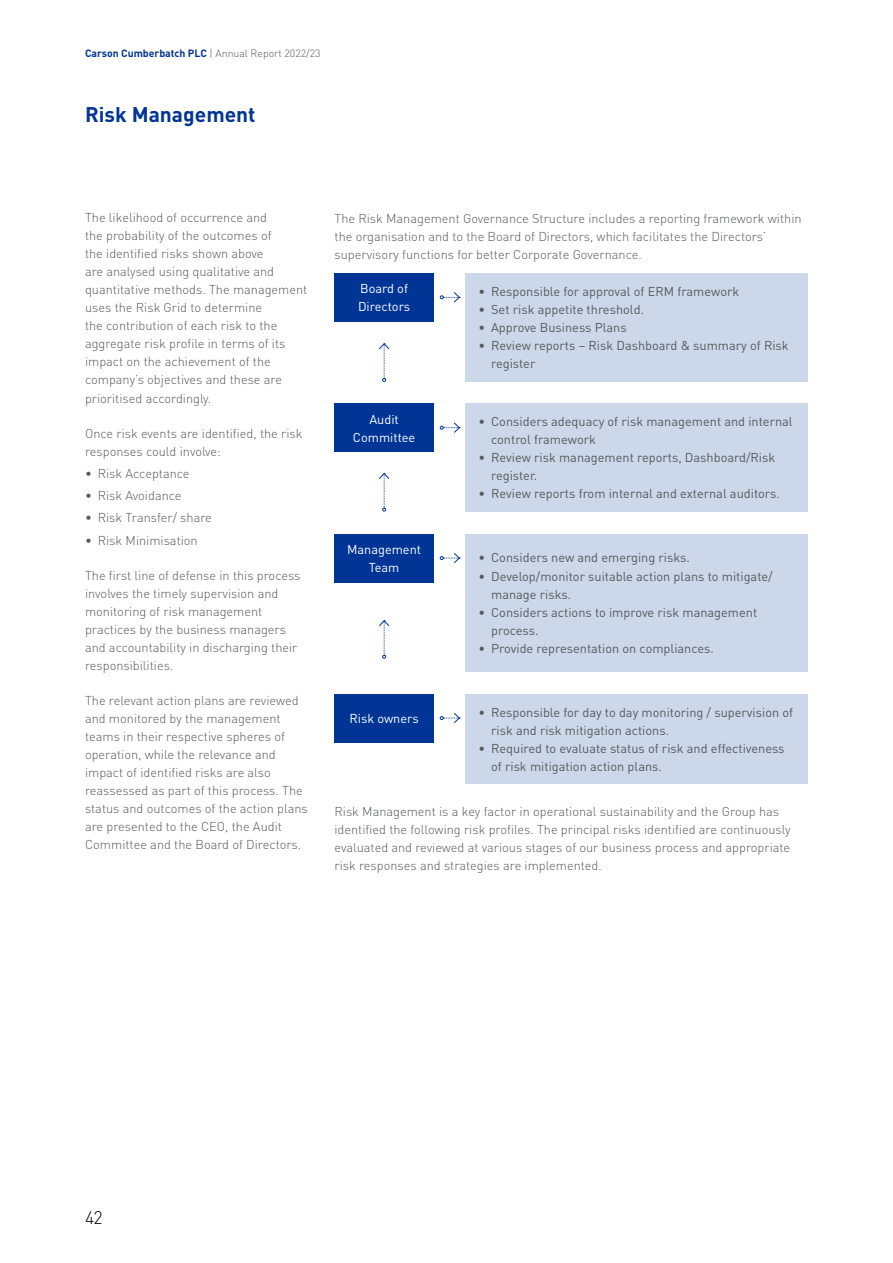
<style>
.page{position:relative;width:893px;height:1263px;background:#fff}
.page>*{position:absolute;margin:0;border:0;box-sizing:border-box;transform-origin:0 0}
.t1{font:700 21px "DIN Pro";color:#003595}
.t2{font:300 18px "DIN Pro";color:#000}
.t3{font:300 12.75px/18px "DIN Pro";color:#58595b}
.t4{font:12.75px/18px "DIN Pro";color:#58595b}
.t5{font:12.75px/18px "DIN Pro";color:#fff;text-align:center}
.t6{font:700 10.5px "DIN Pro";color:#003595}
.s1{font-weight:300;color:#58595b}
</style>
<div class="page">
<div style="left:334px;top:273px;width:100px;height:49px;background:#003595"></div>
<div style="left:466px;top:273px;width:342px;height:108px;background:#ccd7ea"></div>
<div style="left:466px;top:403px;width:342px;height:108px;background:#ccd7ea"></div>
<div style="left:466px;top:534px;width:342px;height:137px;background:#ccd7ea"></div>
<div style="left:466px;top:694px;width:342px;height:90px;background:#ccd7ea"></div>
<div style="left:334px;top:403px;width:100px;height:49px;background:#003595"></div>
<div style="left:334px;top:534px;width:100px;height:48px;background:#003595"></div>
<div style="left:334px;top:694px;width:100px;height:48px;background:#003595"></div>
<svg style="left:379px;top:343px;width:11px;height:39px"></svg>
<svg style="left:440px;top:292px;width:20px;height:11px"></svg>
<svg style="left:440px;top:422px;width:20px;height:11px"></svg>
<svg style="left:440px;top:553px;width:20px;height:11px"></svg>
<svg style="left:440px;top:713px;width:20px;height:11px"></svg>
<svg style="left:379px;top:472px;width:11px;height:39px"></svg>
<svg style="left:379px;top:620px;width:11px;height:39px"></svg>
<p class="t6" style="left:85px;top:46px;width:237px">Carson Cumberbatch PLC <span class="s1">| Annual Report 2022/23</span></p>
<h1 class="t1" style="left:85px;top:100px;width:172px">Risk Management</h1>
<p class="t3" style="left:85px;top:208px;width:224px">The likelihood of occurrence and<br>the probability of the outcomes of<br>the identified risks shown above<br>are analysed using qualitative and quantitative methods. The management uses the Risk Grid to determine<br>the contribution of each risk to the aggregate risk profile in terms of its impact on the achievement of the company’s objectives and these are prioritised accordingly.</p>
<p class="t3" style="left:85px;top:423px;width:219px">Once risk events are identified, the risk responses could involve:</p>
<p class="t3" style="left:85px;top:464px;width:106px">• Risk Acceptance</p>
<p class="t3" style="left:85px;top:486px;width:98px">• Risk Avoidance</p>
<p class="t3" style="left:85px;top:508px;width:128px">• Risk Transfer/ share</p>
<p class="t3" style="left:85px;top:530px;width:114px">• Risk Minimisation</p>
<p class="t3" style="left:85px;top:565px;width:217px">The first line of defense in this process involves the timely supervision and monitoring of risk management practices by the business managers and accountability in discharging their responsibilities.</p>
<p class="t3" style="left:85px;top:690px;width:224px">The relevant action plans are reviewed and monitored by the management teams in their respective spheres of operation, while the relevance and impact of identified risks are also reassessed as part of this process. The status and outcomes of the action plans are presented to the CEO, the Audit Committee and the Board of Directors.</p>
<p class="t3" style="left:334px;top:208px;width:469px">The Risk Management Governance Structure includes a reporting framework within the organisation and to the Board of Directors, which facilitates the Directors’ supervisory functions for better Corporate Governance.</p>
<p class="t5" style="left:358px;top:279px;width:54px;text-align:left">Board of<br>Directors</p>
<p class="t4" style="left:478px;top:282px;width:262px">• Responsible for approval of ERM framework</p>
<p class="t4" style="left:478px;top:300px;width:167px">• Set risk appetite threshold.</p>
<p class="t4" style="left:478px;top:318px;width:150px">• Approve Business Plans</p>
<p class="t4" style="left:491px;top:336px;width:299px;text-indent:-13px">• Review reports – Risk Dashboard &amp; summary of Risk register</p>
<p class="t5" style="left:353px;top:409px;width:64px">Audit<br>Committee</p>
<p class="t5" style="left:347px;top:540px;width:76px">Management<br>Team</p>
<p class="t5" style="left:349px;top:709px;width:71px">Risk owners</p>
<p class="t4" style="left:491px;top:412px;width:303px;text-indent:-13px">• Considers adequacy of risk management and internal control framework</p>
<p class="t4" style="left:491px;top:448px;width:286px;text-indent:-13px">• Review risk management reports, Dashboard/Risk register.</p>
<p class="t4" style="left:478px;top:484px;width:303px">• Review reports from internal and external auditors.</p>
<p class="t4" style="left:478px;top:548px;width:213px">• Considers new and emerging risks.</p>
<p class="t4" style="left:491px;top:566px;width:283px;text-indent:-13px">• Develop/monitor suitable action plans to mitigate/ manage risks.</p>
<p class="t4" style="left:491px;top:602px;width:268px;text-indent:-13px">• Considers actions to improve risk management process.</p>
<p class="t4" style="left:478px;top:638px;width:237px">• Provide representation on compliances.</p>
<p class="t4" style="left:491px;top:702px;width:304px;text-indent:-13px">• Responsible for day to day monitoring / supervision of risk and risk mitigation actions.</p>
<p class="t4" style="left:491px;top:738px;width:295px;text-indent:-13px">• Required to evaluate status of risk and effectiveness of risk mitigation action plans.</p>
<p class="t3" style="left:334px;top:802px;width:458px">Risk Management is a key factor in operational sustainability and the Group has identified the following risk profiles. The principal risks identified are continuously evaluated and reviewed at various stages of our business process and appropriate risk responses and strategies are implemented.</p>
<h2 class="t2" style="left:85px;top:1205px;width:19px">42</h2>
</div>
